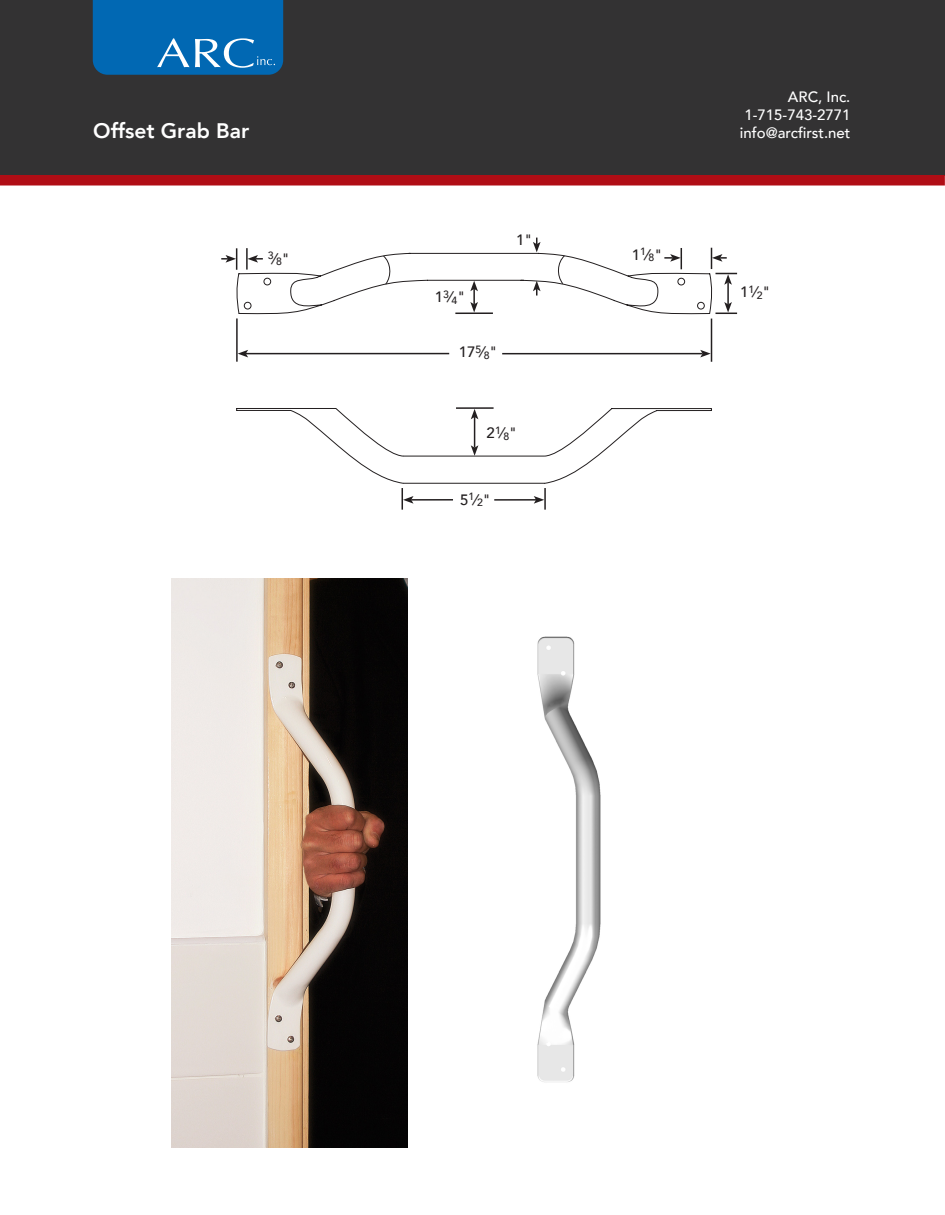
<style>
.page{position:relative;width:945px;height:1215px;background:#fff}
.page>*{position:absolute;margin:0;border:0;box-sizing:border-box;transform-origin:0 0}
.t1{font:800 21px "Avenir";color:#fff}
.t2{font:500 15px/18px "Avenir";color:#fff;text-align:right}
.t3{font:500 15px "Avenir";color:#231f20}
.t4{font:500 10.5px "Avenir";color:#231f20}
.s1{font-size:15px}
</style>
<div class="page">
<div style="left:0;top:0;width:945px;height:175px;background:#333233"></div>
<div style="left:0;top:175px;width:945px;height:11px;background:#b00d15"></div>
<svg style="left:93px;top:0;width:190px;height:75px;background:#0e6fb5"></svg>
<img style="left:171px;top:579px;width:237px;height:569px">
<img style="left:537px;top:636px;width:64px;height:446px">
<hr style="left:236px;top:318px;width:2px;height:44px;background:#231f20">
<hr style="left:711px;top:319px;width:1px;height:43px;background:#231f20">
<hr style="left:246px;top:353px;width:203px;height:1px;background:#231f20">
<svg style="left:238px;top:350px;width:10px;height:7px"></svg>
<svg style="left:236px;top:408px;width:476px;height:102px"></svg>
<hr style="left:456px;top:407px;width:38px;height:2px;background:#231f20">
<hr style="left:502px;top:353px;width:201px;height:1px;background:#231f20">
<svg style="left:700px;top:350px;width:11px;height:7px"></svg>
<svg style="left:221px;top:238px;width:516px;height:77px"></svg>
<h1 class="t1" style="left:93px;top:114px;width:157px">Offset Grab Bar</h1>
<p class="t4" style="left:268px;top:249px;width:23px">3<span class="s1">⁄</span>8<span class="s1">"</span></p>
<p class="t3" style="left:435px;top:284px;width:32px">1<sup>3</sup>⁄<sub>4</sub>"</p>
<p class="t3" style="left:459px;top:339px;width:40px">17<sup>5</sup>⁄<sub>8</sub>"</p>
<p class="t3" style="left:516px;top:227px;width:18px">1"</p>
<p class="t3" style="left:487px;top:420px;width:32px">2<sup>1</sup>⁄<sub>8</sub>"</p>
<p class="t3" style="left:460px;top:486px;width:32px">5<sup>1</sup>⁄<sub>2</sub>"</p>
<p class="t3" style="left:632px;top:242px;width:32px">1<sup>1</sup>⁄<sub>8</sub>"</p>
<p class="t2" style="left:740px;top:87px;width:112px">ARC, Inc.<br>1-715-743-2771 info@arcfirst.net</p>
<p class="t3" style="left:740px;top:279px;width:32px">1<sup>1</sup>⁄<sub>2</sub>"</p>
</div>
